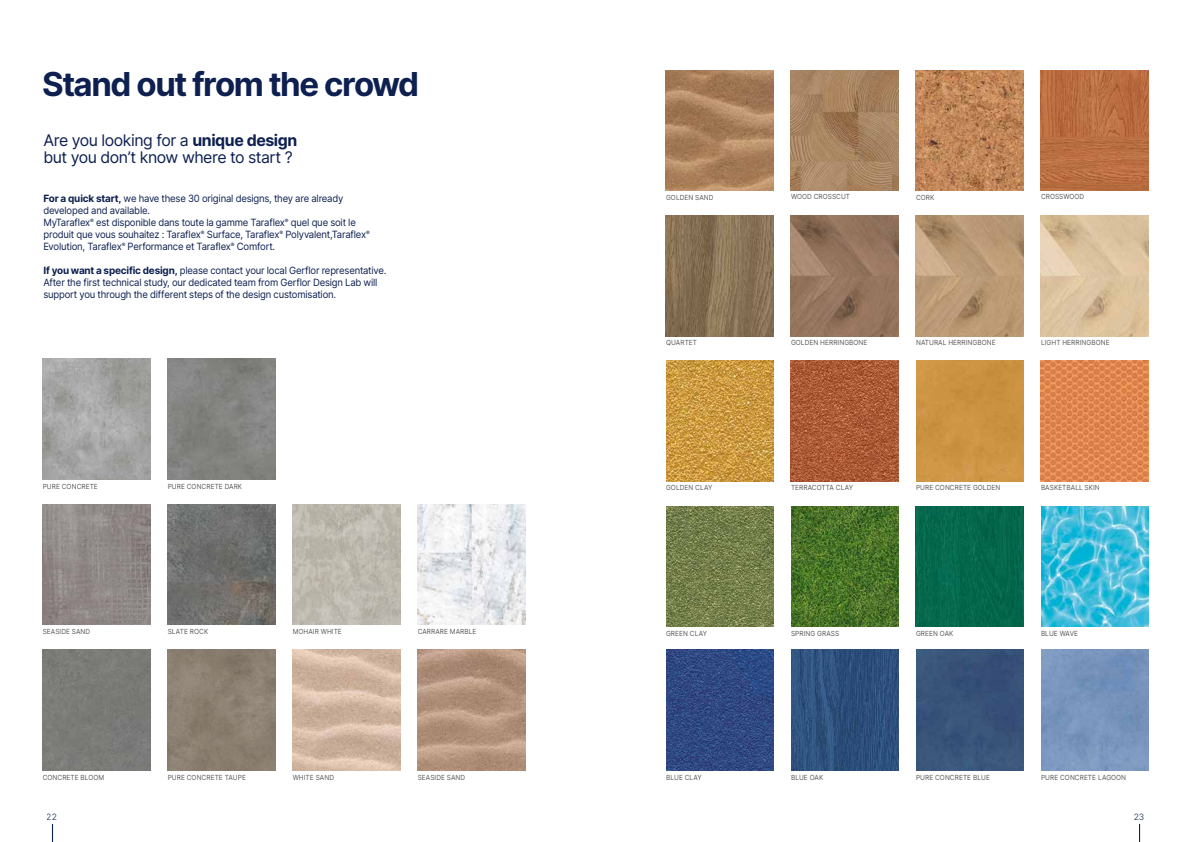
<style>
.page{position:relative;width:1191px;height:842px;background:#fff}
.page>*{position:absolute;margin:0;border:0;box-sizing:border-box;transform-origin:0 0}
.t1{font:700 33px "Inter";letter-spacing:-.045em;color:#0e2050}
.t2{font:16px/17px "Inter";letter-spacing:-.03em;color:#0e2050}
.t3{font:10px/12px "Inter";letter-spacing:-.02em;color:#0e2050;scale:.95 1}
.t4{font:300 8.7px "Inter";color:#0e2050}
.t5{font:7px "Inter";letter-spacing:.01em;color:#575756;scale:.93 1}
.s1{font-weight:700}
</style>
<div class="page">
<img style="left:665px;top:70px;width:108px;height:121px">
<img style="left:43px;top:359px;width:107px;height:120px">
<img style="left:790px;top:70px;width:108px;height:121px">
<img style="left:915px;top:70px;width:108px;height:121px">
<img style="left:1040px;top:70px;width:108px;height:121px">
<img style="left:665px;top:216px;width:108px;height:120px">
<img style="left:43px;top:504px;width:107px;height:121px">
<img style="left:790px;top:216px;width:108px;height:120px">
<img style="left:168px;top:504px;width:107px;height:121px">
<img style="left:915px;top:216px;width:108px;height:120px">
<img style="left:417px;top:504px;width:108px;height:121px">
<img style="left:1040px;top:216px;width:108px;height:120px">
<img style="left:293px;top:504px;width:107px;height:121px">
<img style="left:666px;top:361px;width:107px;height:120px">
<div style="left:43px;top:650px;width:107px;height:120px;background:#7a7b77"></div>
<img style="left:790px;top:361px;width:108px;height:120px">
<img style="left:168px;top:650px;width:107px;height:120px">
<img style="left:1040px;top:361px;width:108px;height:120px">
<img style="left:293px;top:650px;width:107px;height:120px">
<div style="left:916px;top:361px;width:107px;height:120px;background:#cc9342"></div>
<img style="left:417px;top:650px;width:108px;height:120px">
<img style="left:666px;top:506px;width:107px;height:121px">
<img style="left:666px;top:650px;width:107px;height:120px">
<img style="left:791px;top:506px;width:107px;height:121px">
<img style="left:791px;top:650px;width:107px;height:120px">
<img style="left:915px;top:506px;width:108px;height:121px">
<div style="left:916px;top:650px;width:107px;height:120px;background:#385379"></div>
<img style="left:1041px;top:506px;width:107px;height:121px">
<img style="left:1041px;top:650px;width:107px;height:120px">
<svg style="left:52px;top:824px;width:1px;height:18px"></svg>
<svg style="left:1139px;top:824px;width:1px;height:18px"></svg>
<h1 class="t1" style="left:42px;top:60px;width:379px">Stand out from the crowd</h1>
<h2 class="t2" style="left:43px;top:131px;width:255px">Are you looking for a <span class="s1">unique design </span>but you don’t know where to start ?</h2>
<p class="t3" style="left:43px;top:192px;width:345px"><span class="s1">For a quick start,</span> we have these 30 original designs, they are already developed and available.<br>MyTaraflex<sup>®</sup> est disponible dans toute la gamme Taraflex<sup>®</sup> quel que soit le produit que vous souhaitez : Taraflex<sup>®</sup> Surface, Taraflex<sup>®</sup> Polyvalent,Taraflex<sup>® </sup>Evolution, Taraflex<sup>®</sup> Performance et Taraflex<sup>®</sup> Comfort.</p>
<p class="t3" style="left:43px;top:264px;width:362px"><span class="s1">If you want a specific design,</span> please contact your local Gerflor representative.<br>After the first technical study, our dedicated team from Gerflor Design Lab will support you through the different steps of the design customisation.</p>
<p class="t5" style="left:43px;top:481px;width:61px">PURE CONCRETE</p>
<p class="t5" style="left:168px;top:481px;width:82px">PURE CONCRETE DARK</p>
<p class="t5" style="left:666px;top:192px;width:53px">GOLDEN SAND</p>
<p class="t5" style="left:791px;top:192px;width:65px">WOOD CROSSCUT</p>
<p class="t5" style="left:916px;top:192px;width:21px">CORK</p>
<p class="t5" style="left:1041px;top:192px;width:48px">CROSSWOOD</p>
<p class="t5" style="left:666px;top:337px;width:35px">QUARTET</p>
<p class="t5" style="left:791px;top:337px;width:84px">GOLDEN HERRINGBONE</p>
<p class="t5" style="left:916px;top:337px;width:87px">NATURAL HERRINGBONE</p>
<p class="t5" style="left:1041px;top:337px;width:75px">LIGHT HERRINGBONE</p>
<p class="t5" style="left:666px;top:483px;width:51px">GOLDEN CLAY</p>
<p class="t5" style="left:791px;top:483px;width:68px">TERRACOTTA CLAY</p>
<p class="t5" style="left:916px;top:483px;width:92px">PURE CONCRETE GOLDEN</p>
<p class="t5" style="left:1041px;top:483px;width:65px">BASKETBALL SKIN</p>
<p class="t5" style="left:418px;top:627px;width:65px">CARRARE MARBLE</p>
<p class="t5" style="left:1041px;top:628px;width:41px">BLUE WAVE</p>
<p class="t5" style="left:168px;top:627px;width:45px">SLATE ROCK</p>
<p class="t5" style="left:791px;top:628px;width:53px">SPRING GRASS</p>
<p class="t5" style="left:293px;top:627px;width:54px">MOHAIR WHITE</p>
<p class="t5" style="left:916px;top:628px;width:42px">GREEN OAK</p>
<p class="t5" style="left:43px;top:627px;width:53px">SEASIDE SAND</p>
<p class="t5" style="left:666px;top:628px;width:46px">GREEN CLAY</p>
<p class="t5" style="left:168px;top:772px;width:86px">PURE CONCRETE TAUPE</p>
<p class="t5" style="left:418px;top:772px;width:53px">SEASIDE SAND</p>
<p class="t5" style="left:791px;top:772px;width:36px">BLUE OAK</p>
<p class="t5" style="left:1041px;top:772px;width:93px">PURE CONCRETE LAGOON</p>
<p class="t5" style="left:43px;top:772px;width:68px">CONCRETE BLOOM</p>
<p class="t5" style="left:293px;top:772px;width:46px">WHITE SAND</p>
<p class="t5" style="left:666px;top:772px;width:40px">BLUE CLAY</p>
<p class="t5" style="left:916px;top:772px;width:81px">PURE CONCRETE BLUE</p>
<p class="t4" style="left:47px;top:810px;width:12px">22</p>
<p class="t4" style="left:1133px;top:810px;width:12px">23</p>
</div>
